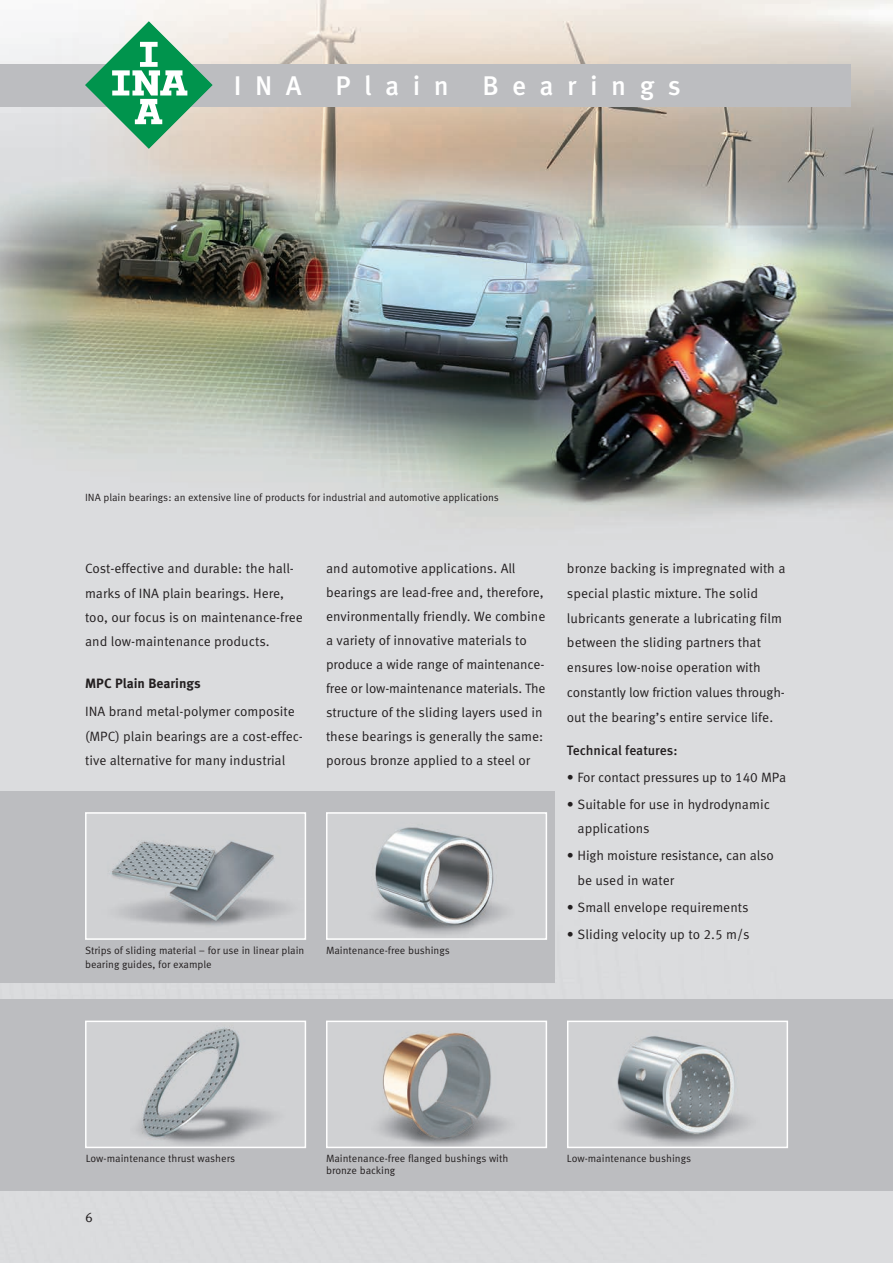
<style>
.page{position:relative;width:893px;height:1263px;background:#fff}
.page>*{position:absolute;margin:0;border:0;box-sizing:border-box;transform-origin:0 0}
.t1{font:500 27px "Schaeffler Meta";letter-spacing:.5em;color:#fff}
.t2{font:13.5px/24px "Schaeffler Meta";letter-spacing:-.005em;color:#231f20}
.t3{font:500 13.5px "Schaeffler Meta";letter-spacing:-.005em;color:#231f20}
.t4{font:700 13.5px "Schaeffler Meta";color:#231f20}
.t5{font:10.5px/12px "Schaeffler Meta";color:#231f20}
</style>
<div class="page">
<img style="left:0;top:0;width:893px;height:1263px">
<div style="left:0;top:791px;width:555px;height:191px;background:#bcbdc0"></div>
<div style="left:0;top:999px;width:893px;height:192px;background:#bcbdc0"></div>
<div style="left:0;top:64px;width:850px;height:42px;background:#bcbdc0"></div>
<img style="left:329px;top:815px;width:215px;height:122px">
<div style="left:326px;top:812px;width:221px;height:128px;border:2px solid #fff"></div>
<img style="left:88px;top:815px;width:215px;height:122px">
<div style="left:85px;top:812px;width:221px;height:128px;border:2px solid #fff"></div>
<img style="left:570px;top:1023px;width:215px;height:122px">
<div style="left:567px;top:1020px;width:221px;height:128px;border:2px solid #fff"></div>
<img style="left:329px;top:1023px;width:215px;height:122px">
<div style="left:326px;top:1020px;width:221px;height:128px;border:2px solid #fff"></div>
<img style="left:88px;top:1023px;width:215px;height:122px">
<div style="left:85px;top:1020px;width:221px;height:128px;border:2px solid #fff"></div>
<svg style="left:84px;top:20px;width:130px;height:130px"></svg>
<h1 class="t1" style="left:234px;top:69px;width:448px">INA Plain Bearings</h1>
<p class="t5" style="left:85px;top:491px;width:415px">INA plain bearings: an extensive line of products for industrial and automotive applications</p>
<p class="t2" style="left:85px;top:556px;width:219px;line-height:24.5px">Cost-effective and durable: the hall&shy;marks of INA plain bearings. Here, too, our focus is on maintenance-free and low-maintenance products.</p>
<p class="t4" style="left:85px;top:674px;width:117px">MPC Plain Bearings</p>
<p class="t2" style="left:85px;top:700px;width:219px;line-height:24.5px">INA brand metal-polymer composite (MPC) plain bearings are a cost-effec&shy;tive alternative for many industrial</p>
<p class="t5" style="left:85px;top:944px;width:221px;line-height:13.5px">Strips of sliding material – for use in linear plain bearing guides, for example</p>
<p class="t2" style="left:326px;top:557px;width:221px">and automotive applications. All bearings are lead-free and, therefore, environmentally friendly. We combine a variety of innovative materials to produce a wide range of maintenance&shy;free or low-maintenance materials. The structure of the sliding layers used in these bearings is generally the same: porous bronze applied to a steel or</p>
<p class="t5" style="left:326px;top:944px;width:125px">Maintenance-free bushings</p>
<p class="t2" style="left:567px;top:556px;width:220px;line-height:24.8px">bronze backing is impregnated with a special plastic mixture. The solid lubricants generate a lubricating film between the sliding partners that ensures low-noise operation with constantly low friction values through&shy;out the bearing’s entire service life.</p>
<p class="t3" style="left:567px;top:742px;width:112px">Technical features:</p>
<p class="t2" style="left:567px;top:765px;width:221px">• For contact pressures up to 140 MPa</p>
<p class="t2" style="left:578px;top:792px;width:194px;line-height:24.8px;text-indent:-11px">• Suitable for use in hydrodynamic applications</p>
<p class="t2" style="left:578px;top:843px;width:198px;line-height:24.8px;text-indent:-11px">• High moisture resistance, can also be used in water</p>
<p class="t2" style="left:567px;top:895px;width:183px">• Small envelope requirements</p>
<p class="t2" style="left:567px;top:922px;width:184px">• Sliding velocity up to 2.5 m/s</p>
<p class="t5" style="left:86px;top:1153px;width:151px">Low-maintenance thrust washers</p>
<p class="t5" style="left:567px;top:1153px;width:126px">Low-maintenance bushings</p>
<p class="t5" style="left:326px;top:1153px;width:184px">Maintenance-free flanged bushings with bronze backing</p>
<p class="t2" style="left:85px;top:1205px;width:9px">6</p>
</div>
